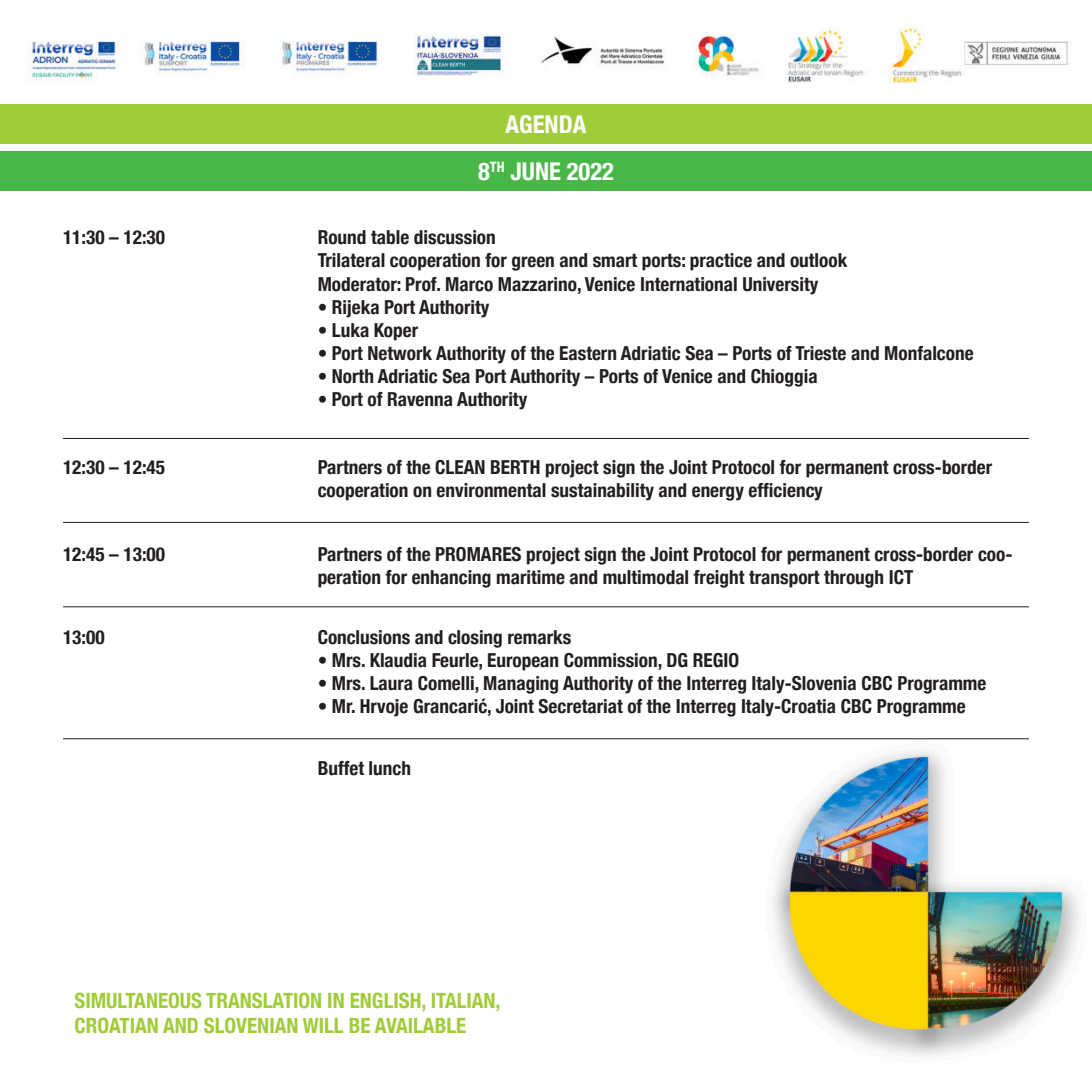
<style>
.page{position:relative;width:1092px;height:1092px;background:#fff}
.page>*{position:absolute;margin:0;border:0;box-sizing:border-box;transform-origin:0 0}
.t1{font:700 condensed 24.5px/47.1px "Helvetica Neue";color:#fff;text-align:center}
.t2{font:700 condensed 21px/25.2px "Helvetica Neue";color:#a1cc3a}
.t3{font:700 condensed 19.25px/23.1px "Helvetica Neue";color:#231f20}
</style>
<div class="page">
<img style="left:28px;top:27px;width:1050px;height:1029px">
<div style="left:0;top:104px;width:1091px;height:40px;background:#a1cc3a"></div>
<div style="left:0;top:151px;width:1091px;height:40px;background:#49b748"></div>
<hr style="left:63px;top:522px;width:965px;height:1px;background:#231f20">
<hr style="left:63px;top:438px;width:965px;height:1px;background:#231f20">
<hr style="left:63px;top:606px;width:965px;height:1px;background:#231f20">
<hr style="left:63px;top:738px;width:965px;height:1px;background:#231f20">
<p class="t1" style="left:478px;top:102px;width:137px">AGENDA<br>8<sup>TH</sup> JUNE 2022</p>
<p class="t3" style="left:63px;top:227px;width:104px">11:30 – 12:30</p>
<p class="t3" style="left:317px;top:227px;width:531px">Round table discussion<br>Trilateral cooperation for green and smart ports: practice and outlook<br>Moderator: Prof. Marco Mazzarino, Venice International University</p>
<p class="t3" style="left:317px;top:297px;width:173px">• Rijeka Port Authority</p>
<p class="t3" style="left:317px;top:320px;width:102px">• Luka Koper</p>
<p class="t3" style="left:317px;top:343px;width:657px">• Port Network Authority of the Eastern Adriatic Sea – Ports of Trieste and Monfalcone</p>
<p class="t3" style="left:317px;top:366px;width:501px">• North Adriatic Sea Port Authority – Ports of Venice and Chioggia</p>
<p class="t3" style="left:317px;top:389px;width:211px">• Port of Ravenna Authority</p>
<p class="t3" style="left:63px;top:457px;width:104px">12:30 – 12:45</p>
<p class="t3" style="left:317px;top:457px;width:676px">Partners of the CLEAN BERTH project sign the Joint Protocol for permanent cross-border cooperation on environmental sustainability and energy efficiency</p>
<p class="t3" style="left:63px;top:544px;width:104px">12:45 – 13:00</p>
<p class="t3" style="left:317px;top:544px;width:696px">Partners of the PROMARES project sign the Joint Protocol for permanent cross-border coo&shy;peration for enhancing maritime and multimodal freight transport through ICT</p>
<p class="t3" style="left:63px;top:627px;width:43px">13:00</p>
<p class="t3" style="left:317px;top:627px;width:255px">Conclusions and closing remarks</p>
<p class="t3" style="left:317px;top:650px;width:423px">• Mrs. Klaudia Feurle, European Commission, DG REGIO</p>
<p class="t3" style="left:317px;top:673px;width:670px">• Mrs. Laura Comelli, Managing Authority of the Interreg Italy-Slovenia CBC Programme</p>
<p class="t3" style="left:317px;top:693px;width:649px">• Mr. Hrvoje Grancarić, Joint Secretariat of the Interreg Italy-Croatia CBC Programme</p>
<p class="t3" style="left:317px;top:758px;width:95px">Buffet lunch</p>
<p class="t2" style="left:74px;top:989px;width:427px">SIMULTANEOUS TRANSLATION IN ENGLISH, ITALIAN,<br>CROATIAN AND SLOVENIAN WILL BE AVAILABLE</p>
</div>
